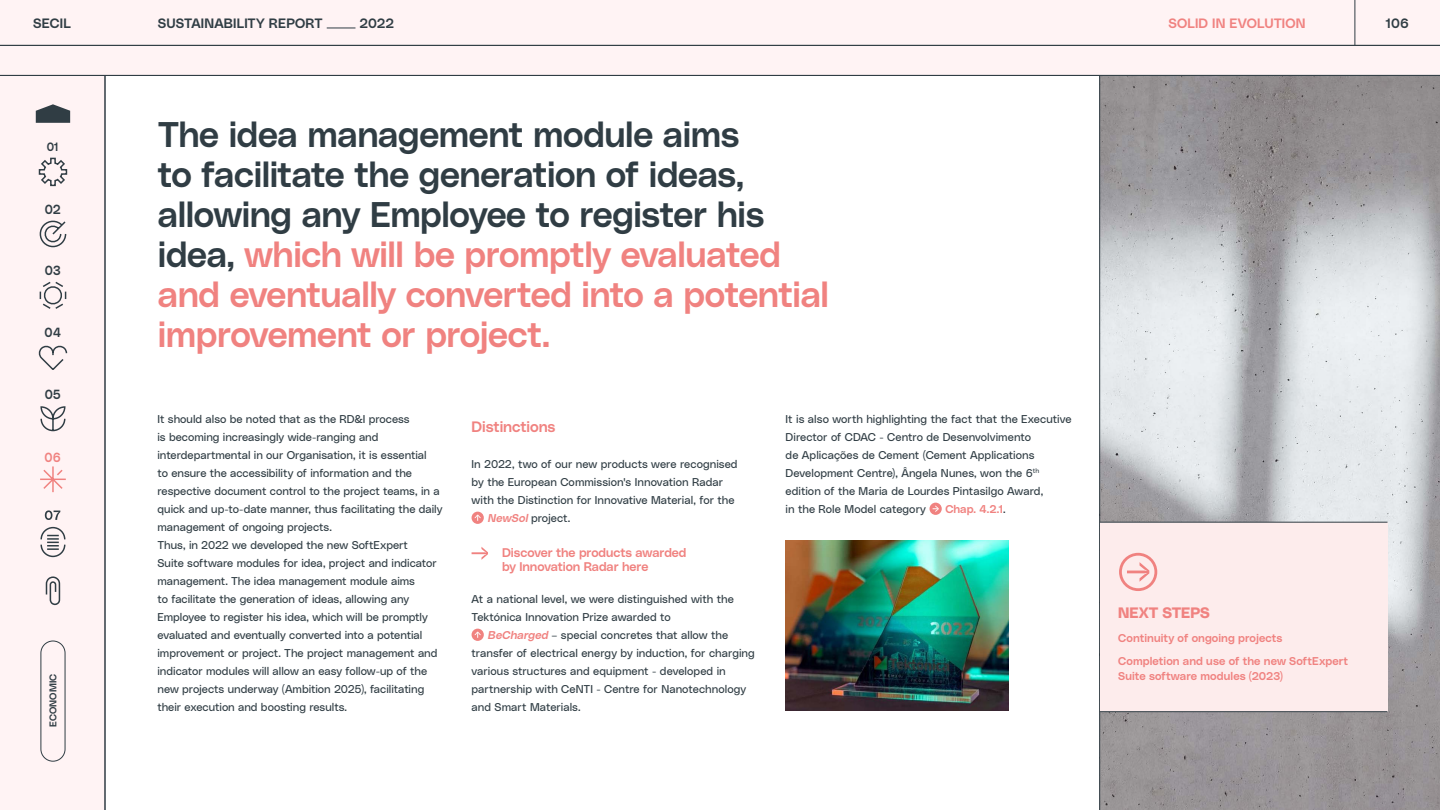
<style>
.page{position:relative;width:1440px;height:810px;background:#fff}
.page>*{position:absolute;margin:0;border:0;box-sizing:border-box;transform-origin:0 0}
.t1{font:35.4px/39.8px "Poly Sans Median";letter-spacing:-.01em;color:#303d44}
.t2{font:15px "Poly Sans Median";letter-spacing:-.005em;color:#f08280}
.t3{font:15px "Poly Sans Bulky";letter-spacing:.005em;color:#f08280}
.t4{font:13.5px "Poly Sans Median";letter-spacing:.01em;color:#303d44}
.t5{font:13.5px "Poly Sans Median";letter-spacing:.015em;color:#f08280}
.t6{font:13.2px "Poly Sans Median";color:#303d44;scale:.94 1}
.t7{font:13.2px "Poly Sans Median";color:#f08280;scale:.94 1}
.t8{font:12.45px/14.2px "Poly Sans Median";letter-spacing:-.005em;color:#f08280}
.t9{font:12px "Poly Sans Median";color:#303d44;scale:.94 1}
.t10{font:11.25px/18px "Poly Sans Neutral";color:#303d44}
.t11{font:11.25px/23.5px "Poly Sans Median";letter-spacing:.005em;color:#f08280}
.t12{font:9.75px "Poly Sans Median";letter-spacing:.005em;color:#303d44}
.s1{color:#f08280}
.s2{font-family:"Poly Sans Median";font-style:italic;color:#f08280}
.s3{font-family:"Poly Sans Neutral";color:#303d44}
</style>
<div class="page">
<div style="left:105px;top:0;width:1335px;height:75px;background:#fff3f4"></div>
<div style="left:0;top:0;width:105px;height:810px;background:#fff3f4"></div>
<hr style="left:1355px;top:0;width:1px;height:45px;background:#303d44">
<svg style="left:327px;top:28px;width:28px;height:1px"></svg>
<div style="left:41px;top:641px;width:24px;height:120px;border:1px solid #303d44;border-radius:12px"></div>
<svg style="left:36px;top:104px;width:34px;height:19px"></svg>
<svg style="left:38px;top:157px;width:30px;height:30px"></svg>
<svg style="left:46px;top:576px;width:14px;height:29px"></svg>
<svg style="left:38px;top:345px;width:30px;height:25px"></svg>
<svg style="left:39px;top:220px;width:28px;height:28px"></svg>
<svg style="left:40px;top:466px;width:26px;height:27px"></svg>
<svg style="left:39px;top:281px;width:28px;height:28px"></svg>
<svg style="left:40px;top:406px;width:26px;height:26px"></svg>
<svg style="left:45px;top:510px;width:15px;height:10px"></svg>
<svg style="left:40px;top:526px;width:26px;height:32px"></svg>
<div style="left:472px;top:512px;width:12px;height:12px;background:#f08280;border-radius:50%"></div>
<svg style="left:474px;top:515px;width:7px;height:6px"></svg>
<div style="left:472px;top:629px;width:12px;height:12px;background:#f08280;border-radius:50%"></div>
<svg style="left:474px;top:632px;width:7px;height:6px"></svg>
<svg style="left:472px;top:547px;width:16px;height:13px"></svg>
<div style="left:930px;top:503px;width:12px;height:12px;background:#f08280;border-radius:50%"></div>
<svg style="left:933px;top:505px;width:6px;height:7px"></svg>
<img style="left:786px;top:540px;width:222px;height:171px">
<img style="left:1101px;top:76px;width:339px;height:734px">
<hr style="left:105px;top:75px;width:1px;height:735px;background:#303d44">
<hr style="left:0;top:45px;width:1440px;height:1px;background:#303d44">
<hr style="left:0;top:75px;width:1440px;height:1px;background:#303d44">
<hr style="left:1100px;top:75px;width:1px;height:735px;background:#303d44">
<div style="left:1100px;top:522px;width:288px;height:190px;background:#fdecec"></div>
<svg style="left:1127px;top:562px;width:22px;height:20px"></svg>
<div style="left:1119px;top:553px;width:38px;height:38px;border:3px solid #f08280;border-radius:50%"></div>
<hr style="left:1100px;top:522px;width:288px;height:1px;background:#303d44">
<hr style="left:1100px;top:711px;width:288px;height:1px;background:#303d44">
<p class="t4" style="left:33px;top:13px;width:39px">SECIL</p>
<p class="t4" style="left:158px;top:13px;width:166px">SUSTAINABILITY REPORT</p>
<p class="t4" style="left:360px;top:13px;width:36px">2022</p>
<p class="t5" style="left:1169px;top:13px;width:138px">SOLID IN EVOLUTION</p>
<p class="t4" style="left:1386px;top:13px;width:25px">106</p>
<p class="t9" style="left:47px;top:137px;width:14px">01</p>
<p class="t6" style="left:45px;top:199px;width:19px">02</p>
<p class="t6" style="left:45px;top:260px;width:19px">03</p>
<p class="t6" style="left:45px;top:322px;width:19px">04</p>
<p class="t6" style="left:45px;top:384px;width:19px">05</p>
<p class="t7" style="left:45px;top:447px;width:19px">06</p>
<p class="t12" style="left:45px;top:727px;width:55px;rotate:-90deg">ECONOMIC</p>
<h1 class="t1" style="left:158px;top:112px;width:673px">The idea management module aims<br>to facilitate the generation of ideas, allowing any Employee to register his idea, <span class="s1">which will be promptly evaluated and eventually converted into a potential improvement or project.</span></h1>
<p class="t10" style="left:157px;top:409px;width:287px">It should also be noted that as the RD&amp;I process<br>is becoming increasingly wide-ranging and interdepartmental in our Organisation, it is essential<br>to ensure the accessibility of information and the respective document control to the project teams, in a quick and up-to-date manner, thus facilitating the daily management of ongoing projects.<br>Thus, in 2022 we developed the new SoftExpert<br>Suite software modules for idea, project and indicator management. The idea management module aims<br>to facilitate the generation of ideas, allowing any Employee to register his idea, which will be promptly evaluated and eventually converted into a potential improvement or project. The project management and indicator modules will allow an easy follow-up of the new projects underway (Ambition 2025), facilitating their execution and boosting results.</p>
<h2 class="t2" style="left:472px;top:415px;width:85px">Distinctions</h2>
<p class="t10" style="left:472px;top:454px;width:268px">In 2022, two of our new products were recognised</p>
<p class="t10" style="left:472px;top:472px;width:253px">by the European Commission's Innovation Radar</p>
<p class="t10" style="left:472px;top:490px;width:265px">with the Distinction for Innovative Material, for the</p>
<p class="t10" style="left:488px;top:508px;width:84px"><span class="s2">NewSol</span>project.</p>
<p class="t8" style="left:502px;top:544px;width:186px">Discover the products awarded by Innovation Radar here</p>
<p class="t10" style="left:472px;top:589px;width:264px">At a national level, we were distinguished with the<br>Tektónica Innovation Prize awarded to</p>
<p class="t10" style="left:472px;top:625px;width:285px;text-indent:16px"><span class="s2">BeCharged</span> – special concretes that allow the transfer of electrical energy by induction, for charging various structures and equipment - developed in partnership with CeNTI - Centre for Nanotechnology and Smart Materials.</p>
<p class="t10" style="left:786px;top:409px;width:287px">It is also worth highlighting the fact that the Executive Director of CDAC - Centro de Desenvolvimento<br>de Aplicações de Cement (Cement Applications Development Centre), Ângela Nunes, won the 6<sup>th </sup>edition of the Maria de Lourdes Pintasilgo Award,<br>in the Role Model category</p>
<p class="t11" style="left:945px;top:496px;width:62px">Chap. 4.2.1<span class="s3">.</span></p>
<h2 class="t3" style="left:1118px;top:601px;width:93px">NEXT STEPS</h2>
<p class="t11" style="left:1118px;top:625px;width:231px">Continuity of ongoing projects<br>Completion and use of the new SoftExpert</p>
<p class="t11" style="left:1118px;top:664px;width:166px">Suite software modules (2023)</p>
</div>
